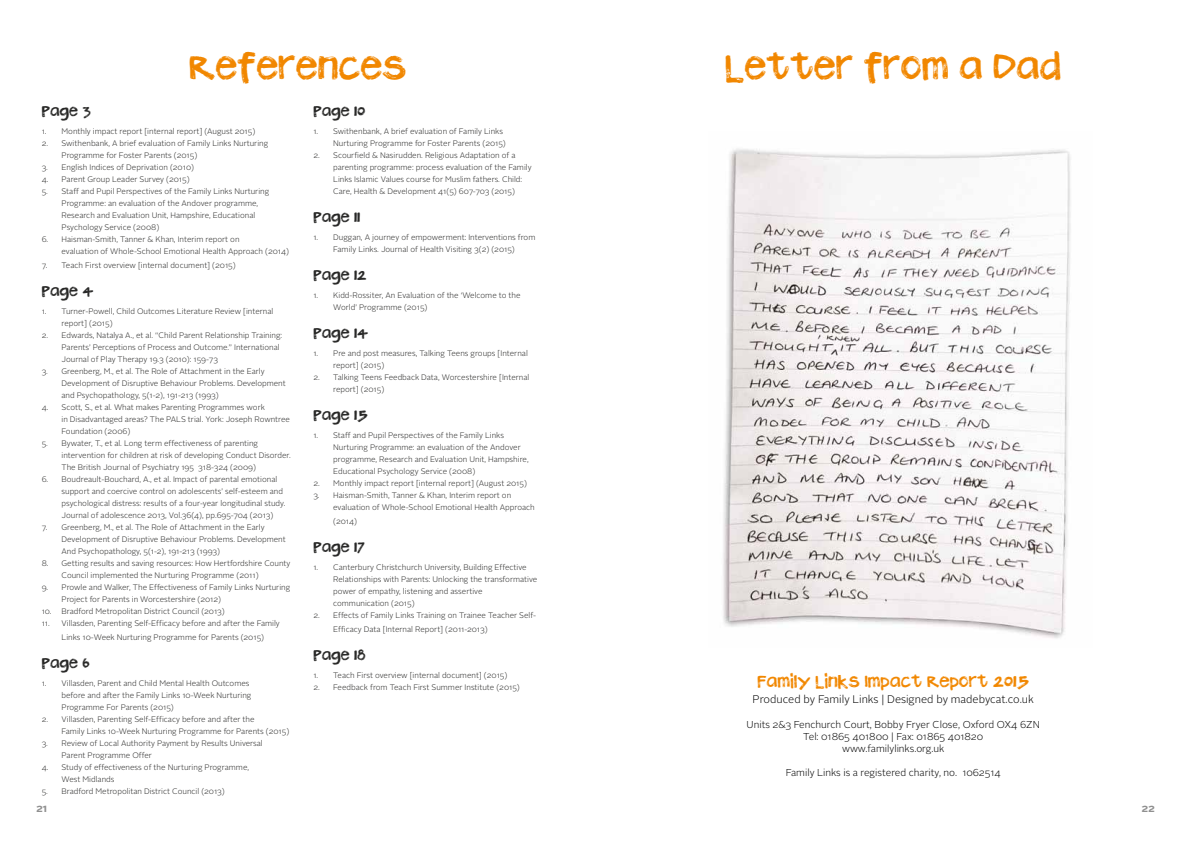
<style>
.page{position:relative;width:1191px;height:842px;background:#fff}
.page>*{position:absolute;margin:0;border:0;box-sizing:border-box;transform-origin:0 0}
.t1{font:700 32px "Plz Print Brush";color:#f18700}
.t2{font:700 15px "Plz Print Brush";color:#f18700}
.t3{font:700 13px "Plz Print Brush";color:#282827}
.t4{font:300 11px "Alright Sans";color:#000}
.t5{font:700 11px "Alright Sans";color:#909090}
.t6{font:300 10px/12px "Alright Sans";color:#000;text-align:center}
.t7{font:300 8px/12px "Alright Sans";color:#282827}
</style>
<div class="page">
<img style="left:723px;top:148px;width:348px;height:490px">
<h1 class="t1" style="left:189px;top:48px;width:219px">References</h1>
<h1 class="t1" style="left:725px;top:48px;width:337px">Letter from a Dad</h1>
<h3 class="t3" style="left:42px;top:103px;width:51px">Page 3</h3>
<p class="t7" style="left:42px;top:125px;width:215px">1. Monthly impact report [internal report] (August 2015)</p>
<p class="t7" style="left:62px;top:137px;width:208px;text-indent:-20px">2. Swithenbank, A brief evaluation of Family Links Nurturing<br>Programme for Foster Parents (2015)</p>
<p class="t7" style="left:42px;top:161px;width:154px">3. English Indices of Deprivation (2010)</p>
<p class="t7" style="left:42px;top:173px;width:149px">4. Parent Group Leader Survey (2015)</p>
<p class="t7" style="left:62px;top:185px;width:209px;text-indent:-20px">5. Staff and Pupil Perspectives of the Family Links Nurturing Programme: an evaluation of the Andover programme, Research and Evaluation Unit, Hampshire, Educational Psychology Service (2008)</p>
<p class="t7" style="left:62px;top:233px;width:229px;text-indent:-20px">6. Haisman-Smith, Tanner &amp; Khan, Interim report on<br>evaluation of Whole-School Emotional Health Approach (2014)</p>
<p class="t7" style="left:42px;top:259px;width:195px">7. Teach First overview [internal document] (2015)</p>
<h3 class="t3" style="left:42px;top:283px;width:53px">Page 4</h3>
<p class="t7" style="left:62px;top:305px;width:213px;text-indent:-20px">1. Turner-Powell, Child Outcomes Literature Review [internal report] (2015)</p>
<p class="t7" style="left:62px;top:329px;width:222px;text-indent:-20px">2. Edwards, Natalya A., et al. “Child Parent Relationship Training:<br>Parents’ Perceptions of Process and Outcome.” International<br>Journal of Play Therapy 19.3 (2010): 159-73</p>
<p class="t7" style="left:62px;top:365px;width:226px;text-indent:-20px">3. Greenberg, M., et al. The Role of Attachment in the Early<br>Development of Disruptive Behaviour Problems. Development and Psychopathology, 5(1-2), 191-213 (1993)</p>
<p class="t7" style="left:62px;top:401px;width:230px;text-indent:-20px">4. Scott, S., et al. What makes Parenting Programmes work<br>in Disadvantaged areas? The PALS trial. York: Joseph Rowntree<br>Foundation (2006)</p>
<p class="t7" style="left:62px;top:437px;width:231px;text-indent:-20px">5. Bywater, T., et al. Long term effectiveness of parenting intervention for children at risk of developing Conduct Disorder.<br>The British Journal of Psychiatry 195 318-324 (2009)</p>
<p class="t7" style="left:62px;top:473px;width:225px;text-indent:-20px">6. Boudreault-Bouchard, A., et al. Impact of parental emotional support and coercive control on adolescents’ self-esteem and psychological distress: results of a four-year longitudinal study.<br>Journal of adolescence 2013, Vol.36(4), pp.695-704 (2013)</p>
<p class="t7" style="left:62px;top:521px;width:226px;text-indent:-20px">7. Greenberg, M., et al. The Role of Attachment in the Early<br>Development of Disruptive Behaviour Problems. Development<br>And Psychopathology, 5(1-2), 191-213 (1993)</p>
<p class="t7" style="left:62px;top:557px;width:230px;text-indent:-20px">8. Getting results and saving resources: How Hertfordshire County<br>Council implemented the Nurturing Programme (2011)</p>
<p class="t7" style="left:62px;top:581px;width:230px;text-indent:-20px">9. Prowle and Walker, The Effectiveness of Family Links Nurturing<br>Project for Parents in Worcestershire (2012)</p>
<p class="t7" style="left:42px;top:605px;width:185px">10. Bradford Metropolitan District Council (2013)</p>
<p class="t7" style="left:42px;top:616px;width:240px;line-height:14px;text-align:center">11. Villasden, Parenting Self-Efficacy before and after the Family<br>Links 10-Week Nurturing Programme for Parents (2015)</p>
<h3 class="t3" style="left:42px;top:655px;width:49px">Page 6</h3>
<p class="t7" style="left:62px;top:677px;width:191px;text-indent:-20px">1. Villasden, Parent and Child Mental Health Outcomes before and after the Family Links 10-Week Nurturing<br>Programme For Parents (2015)</p>
<p class="t7" style="left:62px;top:713px;width:229px;text-indent:-20px">2. Villasden, Parenting Self-Efficacy before and after the<br>Family Links 10-Week Nurturing Programme for Parents (2015)</p>
<p class="t7" style="left:62px;top:737px;width:203px;text-indent:-20px">3. Review of Local Authority Payment by Results Universal<br>Parent Programme Offer</p>
<p class="t7" style="left:62px;top:761px;width:189px;text-indent:-20px">4. Study of effectiveness of the Nurturing Programme,<br>West Midlands</p>
<p class="t7" style="left:42px;top:785px;width:185px">5. Bradford Metropolitan District Council (2013)</p>
<h3 class="t5" style="left:36px;top:801px;width:13px">21</h3>
<h3 class="t3" style="left:313px;top:103px;width:53px">Page 10</h3>
<p class="t7" style="left:333px;top:125px;width:174px;text-indent:-20px">1. Swithenbank, A brief evaluation of Family Links<br>Nurturing Programme for Foster Parents (2015)</p>
<p class="t7" style="left:333px;top:149px;width:200px;text-indent:-20px">2. Scourfield &amp; Nasirudden. Religious Adaptation of a parenting programme: process evaluation of the Family Links Islamic Values course for Muslim fathers. Child:<br>Care, Health &amp; Development 41(5) 607-703 (2015)</p>
<h3 class="t3" style="left:313px;top:209px;width:48px">Page 11</h3>
<p class="t7" style="left:313px;top:231px;width:224px;text-align:center">1. Duggan, A journey of empowerment: Interventions from<br>Family Links. Journal of Health Visiting 3(2) (2015)</p>
<h3 class="t3" style="left:313px;top:267px;width:54px">Page 12</h3>
<p class="t7" style="left:333px;top:289px;width:189px;text-indent:-20px">1. Kidd-Rossiter, An Evaluation of the ‘Welcome to the<br>World’ Programme (2015)</p>
<h3 class="t3" style="left:313px;top:325px;width:56px">Page 14</h3>
<p class="t7" style="left:333px;top:347px;width:196px;text-indent:-20px">1. Pre and post measures, Talking Teens groups [Internal report] (2015)</p>
<p class="t7" style="left:333px;top:371px;width:198px;text-indent:-20px">2. Talking Teens Feedback Data, Worcestershire [Internal report] (2015)</p>
<h3 class="t3" style="left:313px;top:407px;width:56px">Page 15</h3>
<p class="t7" style="left:333px;top:429px;width:197px;text-indent:-20px">1. Staff and Pupil Perspectives of the Family Links Nurturing Programme: an evaluation of the Andover programme, Research and Evaluation Unit, Hampshire, Educational Psychology Service (2008)</p>
<p class="t7" style="left:313px;top:477px;width:215px">2. Monthly impact report [internal report] (August 2015)</p>
<p class="t7" style="left:333px;top:489px;width:203px;text-indent:-20px">3. Haisman-Smith, Tanner &amp; Khan, Interim report on evaluation of Whole-School Emotional Health Approach</p>
<p class="t7" style="left:333px;top:515px;width:25px">(2014)</p>
<h3 class="t3" style="left:313px;top:539px;width:53px">Page 17</h3>
<p class="t7" style="left:333px;top:561px;width:206px;text-indent:-20px">1. Canterbury Christchurch University, Building Effective Relationships with Parents: Unlocking the transformative power of empathy, listening and assertive communication (2015)</p>
<p class="t7" style="left:333px;top:608px;width:204px;line-height:14px;text-indent:-20px">2. Effects of Family Links Training on Trainee Teacher Self-<br>Efficacy Data [Internal Report] (2011-2013)</p>
<h3 class="t3" style="left:313px;top:647px;width:54px">Page 18</h3>
<p class="t7" style="left:313px;top:669px;width:195px">1. Teach First overview [internal document] (2015)</p>
<p class="t7" style="left:313px;top:681px;width:208px">2. Feedback from Teach First Summer Institute (2015)</p>
<h2 class="t2" style="left:757px;top:672px;width:273px">Family Links Impact Report 2015</h2>
<h3 class="t4" style="left:752px;top:692px;width:283px">Produced by Family Links | Designed by madebycat.co.uk</h3>
<p class="t6" style="left:746px;top:719px;width:295px">Units 2&amp;3 Fenchurch Court, Bobby Fryer Close, Oxford OX4 6ZN<br>Tel: 01865 401800 | Fax: 01865 401820<br>www.familylinks.org.uk</p>
<p class="t6" style="left:785px;top:767px;width:216px">Family Links is a registered charity, no. 1062514</p>
<h3 class="t5" style="left:1141px;top:801px;width:15px">22</h3>
</div>
